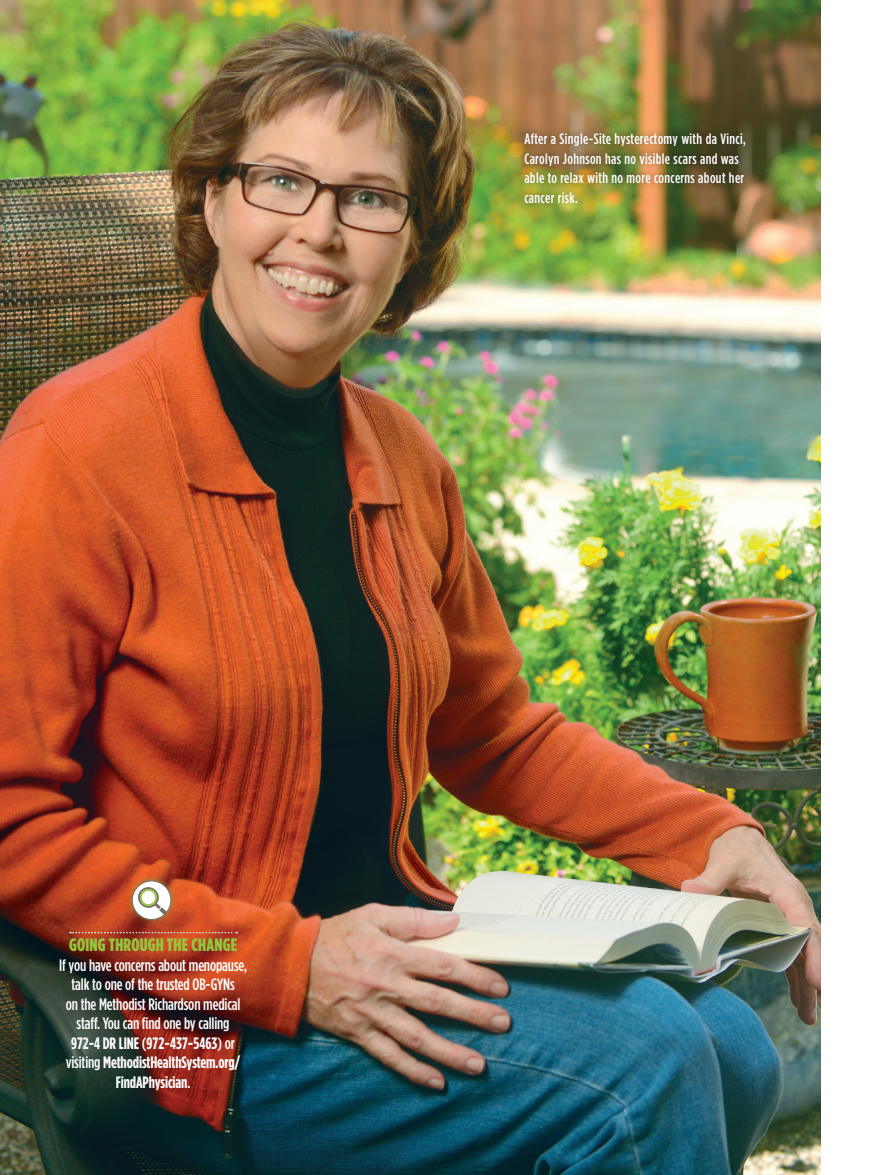
<style>
.page{position:relative;width:878px;height:1175px;background:#fff}
.page>*{position:absolute;margin:0;border:0;box-sizing:border-box;transform-origin:0 0}
.endofstory_CTA_met{font:900 18px "Gotham Condensed";letter-spacing:.01em;color:#92c73d}
.endofstory_CTA_met-2{font:500 16.5px/19.5px "Gotham Condensed";letter-spacing:-.01em;color:#fff;text-align:center}
.caption2_met{font:500 15px/19.5px "Gotham Condensed";letter-spacing:.025em;color:#fff}
.s1{font-weight:700}
</style>
<div class="page">
<img style="left:0;top:0;width:820px;height:1174px">
<div style="left:516px;top:126px;width:236px;height:84px;background:#231f20;opacity:.57"></div>
<svg style="left:70px;top:932px;width:167px;height:1px"></svg>
<div style="left:125px;top:874px;width:52px;height:52px;background:#7ea940;opacity:.75"></div>
<svg style="left:132px;top:881px;width:39px;height:38px"></svg>
<div style="left:132px;top:880px;width:39px;height:39px;border:1px solid #776e5e;border-radius:50%"></div>
<svg style="left:137px;top:886px;width:30px;height:28px"></svg>
<p class="caption2_met" style="left:524px;top:129px;width:223px">After a Single-Site hysterectomy with da Vinci, Carolyn Johnson has no visible scars and was able to relax with no more concerns about her cancer risk.</p>
<p class="endofstory_CTA_met" style="left:69px;top:934px;width:169px">GOING THROUGH THE CHANGE</p>
<p class="endofstory_CTA_met-2" style="left:59px;top:955px;width:189px">If you have concerns about menopause, talk to one of the trusted OB-GYNs<br>on the Methodist Richardson medical staff. You can find one by calling<br><span class="s1">972-4 DR LINE</span> (<span class="s1">972-437-5463</span>) or visiting <span class="s1">MethodistHealthSystem.org/<br>FindAPhysician</span>.</p>
</div>
